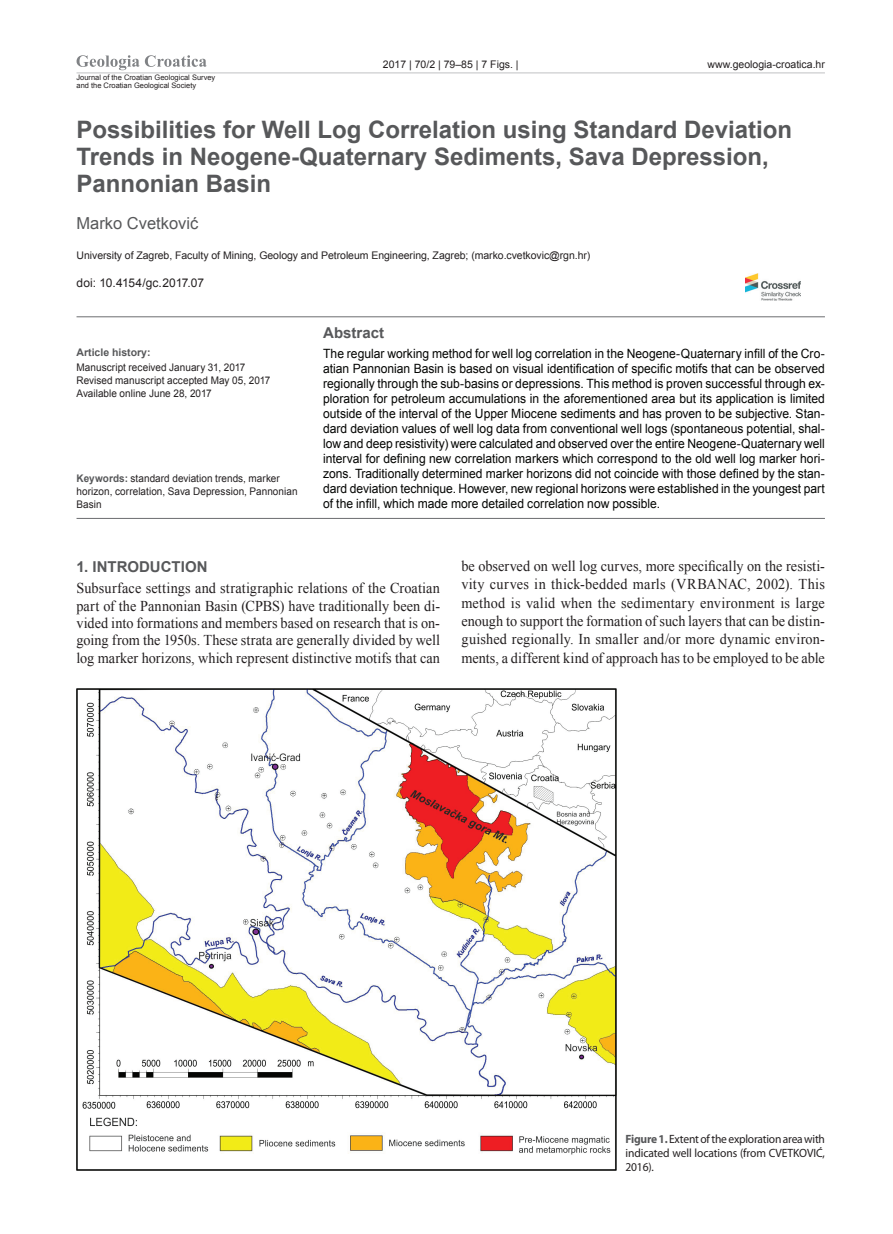
<style>
.page{position:relative;width:893px;height:1234px;background:#fff}
.page>*{position:absolute;margin:0;border:0;box-sizing:border-box;transform-origin:0 0}
.t1{font:700 24px/27px "Arial";color:#57585a}
.t2{font:16.5px "Arial";color:#57585a}
.t3{font:15px/18.3px "Times New Roman";color:#231f20;text-align:justify;scale:.95 1}
.t4{font:700 15px "Arial";color:#57585a}
.t5{font:12.75px/15px "Arial";color:#040503;text-align:justify;scale:.95 1}
.t6{font:12px/14.1px "Myriad Pro";letter-spacing:-.01em;color:#231f20;text-align:justify;scale:.96 1}
.t7{font:12px "Arial";letter-spacing:-.005em;color:#231f20}
.t8{font:10.5px/13px "Arial";color:#231f20;scale:.95 1}
.t9{font:10.5px "Arial";color:#231f20}
.t10{font:700 10.5px "Arial";color:#57585a}
.t11{font:7.5px/7.5px "Arial";color:#231f20}
.s1{font-weight:700;color:#57585a}
</style>
<div class="page">
<hr style="left:77px;top:72px;width:748px;height:1px;background:#c7c8ca">
<svg style="left:77px;top:55px;width:130px;height:15px"></svg>
<hr style="left:77px;top:316px;width:748px;height:1px;background:#6c6d70">
<hr style="left:77px;top:518px;width:748px;height:1px;background:#6c6d70">
<img style="left:745px;top:273px;width:55px;height:27px">
<img style="left:77px;top:688px;width:539px;height:482px">
<p class="t9" style="left:383px;top:57px;width:137px">2017 | 70/2 | 79–85 | 7 Figs. |</p>
<p class="t9" style="left:708px;top:57px;width:119px">www.geologia-croatica.hr</p>
<p class="t11" style="left:77px;top:74px;width:140px">Journal of the Croatian Geological Survey and the Croatian Geological Society</p>
<h1 class="t1" style="left:77px;top:116px;width:717px">Possibilities for Well Log Correlation using Standard Deviation<br>Trends in Neogene-Quaternary Sediments, Sava Depression,<br>Pannonian Basin</h1>
<p class="t2" style="left:77px;top:212px;width:123px">Marko Cvetković</p>
<p class="t9" style="left:77px;top:248px;width:515px">University of Zagreb, Faculty of Mining, Geology and Petroleum Engineering, Zagreb; (marko.cvetkovic@rgn.hr)</p>
<p class="t7" style="left:77px;top:275px;width:129px">doi: 10.4154/gc.2017.07</p>
<p class="t4" style="left:323px;top:322px;width:62px">Abstract</p>
<p class="t5" style="left:323px;top:346px;width:530px">The regular working method for well log correlation in the Neogene-Quaternary infill of the Cro&shy;atian Pannonian Basin is based on visual identification of specific motifs that can be observed regionally through the sub-basins or depressions. This method is proven successful through ex&shy;ploration for petroleum accumulations in the aforementioned area but its application is limited outside of the interval of the Upper Miocene sediments and has proven to be subjective. Stan&shy;dard deviation values of well log data from conventional well logs (spontaneous potential, shal&shy;low and deep resistivity) were calculated and observed over the entire Neogene-Quaternary well interval for defining new correlation markers which correspond to the old well log marker hori&shy;zons. Traditionally determined marker horizons did not coincide with those defined by the stan&shy;dard deviation technique. However, new regional horizons were established in the youngest part of the infill, which made more detailed correlation now possible.</p>
<p class="t10" style="left:77px;top:344px;width:76px">Article history:</p>
<p class="t8" style="left:77px;top:360px;width:206px">Manuscript received January 31, 2017<br>Revised manuscript accepted May 05, 2017<br>Available online June 28, 2017</p>
<p class="t8" style="left:77px;top:472px;width:234px"><span class="s1">Keywords:</span> standard deviation trends, marker horizon, correlation, Sava Depression, Pannonian<br>Basin</p>
<p class="t4" style="left:77px;top:555px;width:133px">1. INTRODUCTION</p>
<p class="t3" style="left:77px;top:579px;width:384px;line-height:17.4px">Subsurface settings and stratigraphic relations of the Croatian part of the Pannonian Basin (CPBS) have traditionally been di&shy;vided into formations and members based on research that is on&shy;going from the 1950s. These strata are generally divided by well log marker horizons, which represent distinctive motifs that can</p>
<p class="t3" style="left:461px;top:556px;width:384px">be observed on well log curves, more specifically on the resisti&shy;vity curves in thick-bedded marls (VRBANAC, 2002). This method is valid when the sedimentary environment is large enough to support the formation of such layers that can be distin&shy;guished regionally. In smaller and/or more dynamic environ&shy;ments, a different kind of approach has to be employed to be able</p>
<p class="t6" style="left:625px;top:1130px;width:209px"><span class="s1">Figure 1.</span> Extent of the exploration area with indicated well locations (from CVETKOVIĆ, 2016).</p>
</div>
